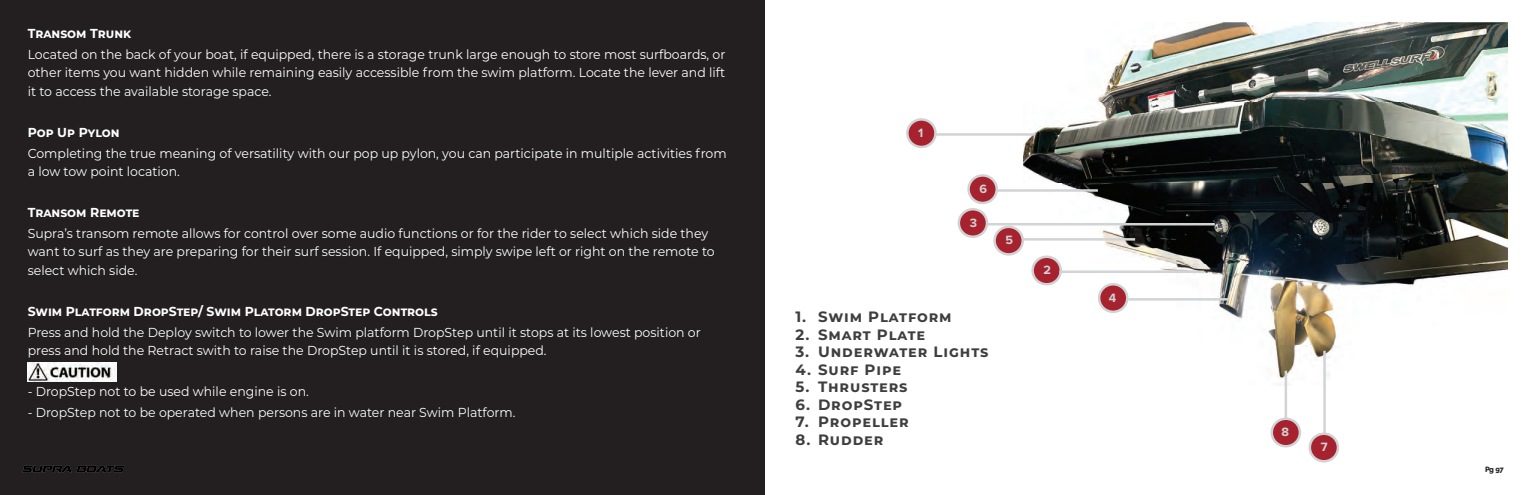
<style>
.page{position:relative;width:1530px;height:495px;background:#fff}
.page>*{position:absolute;margin:0;border:0;box-sizing:border-box;transform-origin:0 0}
.t1{font:700 15px "Montserrat";letter-spacing:.06em;color:#3e3e3f}
.t2{font:13px/18.8px "Montserrat";color:#fff;scale:.96 1}
.t3{font:700 13px "Montserrat";color:#fff;scale:.96 1}
.t4{font:700 12.5px "Proxima Nova";color:#d1d2d4}
.t5{font:800 7.5px "Raleway";color:#231f20}
</style>
<div class="page">
<div style="left:0;top:0;width:765px;height:495px;background:#231f20"></div>
<svg style="left:22px;top:465px;width:102px;height:8px"></svg>
<img style="left:1023px;top:22px;width:485px;height:364px">
<div style="left:907px;top:119px;width:28px;height:28px;background:#a6222f;border-radius:50%"></div>
<div style="left:906px;top:118px;width:31px;height:30px;border:2px solid #d1d2d4;border-radius:50%"></div>
<hr style="left:934px;top:133px;width:101px;height:3px;background:#d1d3d4">
<div style="left:1033px;top:257px;width:28px;height:27px;background:#a6222f;border-radius:50%"></div>
<div style="left:1031px;top:256px;width:31px;height:30px;border:2px solid #d1d2d4;border-radius:50%"></div>
<hr style="left:1059px;top:271px;width:145px;height:2px;background:#d1d3d4">
<hr style="left:981px;top:223px;width:234px;height:2px;background:#d1d3d4">
<div style="left:1099px;top:284px;width:28px;height:28px;background:#a6222f;border-radius:50%"></div>
<div style="left:1098px;top:283px;width:31px;height:30px;border:2px solid #d1d2d4;border-radius:50%"></div>
<div style="left:959px;top:209px;width:28px;height:28px;background:#a6222f;border-radius:50%"></div>
<div style="left:958px;top:208px;width:30px;height:30px;border:2px solid #d1d2d4;border-radius:50%"></div>
<hr style="left:1018px;top:238px;width:117px;height:3px;background:#d1d3d4">
<div style="left:969px;top:175px;width:28px;height:28px;background:#a6222f;border-radius:50%"></div>
<div style="left:967px;top:174px;width:31px;height:30px;border:2px solid #d1d2d4;border-radius:50%"></div>
<div style="left:995px;top:227px;width:28px;height:27px;background:#a6222f;border-radius:50%"></div>
<div style="left:993px;top:226px;width:31px;height:30px;border:2px solid #d1d2d4;border-radius:50%"></div>
<hr style="left:1323px;top:351px;width:3px;height:105px;background:#d1d3d4">
<hr style="left:997px;top:189px;width:101px;height:3px;background:#d1d3d4">
<hr style="left:1285px;top:371px;width:2px;height:49px;background:#d1d3d4">
<div style="left:1272px;top:419px;width:28px;height:27px;background:#a6222f;border-radius:50%"></div>
<div style="left:1271px;top:417px;width:30px;height:31px;border:2px solid #d1d2d4;border-radius:50%"></div>
<div style="left:1310px;top:434px;width:28px;height:27px;background:#a6222f;border-radius:50%"></div>
<div style="left:1309px;top:433px;width:30px;height:30px;border:2px solid #d1d2d4;border-radius:50%"></div>
<hr style="left:1129px;top:298px;width:101px;height:3px;background:#d1d3d4">
<img style="left:28px;top:363px;width:88px;height:18px">
<p class="t3" style="left:28px;top:24px;width:109px">Transom Trunk</p>
<p class="t2" style="left:28px;top:44px;width:728px;text-align:justify">Located on the back of your boat, if equipped, there is a storage trunk large enough to store most surfboards, or other items you want hidden while remaining easily accessible from the swim platform. Locate the lever and lift it to access the available storage space.</p>
<p class="t3" style="left:28px;top:123px;width:97px">Pop Up Pylon</p>
<p class="t2" style="left:28px;top:143px;width:730px">Completing the true meaning of versatility with our pop up pylon, you can participate in multiple activities from a low tow point location.</p>
<p class="t3" style="left:28px;top:203px;width:118px">Transom Remote</p>
<p class="t2" style="left:28px;top:223px;width:717px">Supra’s transom remote allows for control over some audio functions or for the rider to select which side they want to surf as they are preparing for their surf session. If equipped, simply swipe left or right on the remote to select which side.</p>
<p class="t3" style="left:28px;top:302px;width:429px">Swim Platform DropStep/ Swim Platorm DropStep Controls</p>
<p class="t2" style="left:28px;top:322px;width:703px">Press and hold the Deploy switch to lower the Swim platform DropStep until it stops at its lowest position or press and hold the Retract swith to raise the DropStep until it is stored, if equipped.</p>
<p class="t2" style="left:28px;top:382px;width:294px">- DropStep not to be used while engine is on.</p>
<p class="t2" style="left:28px;top:402px;width:509px">- DropStep not to be operated when persons are in water near Swim Platform.</p>
<p class="t4" style="left:918px;top:127px;width:7px">1</p>
<p class="t4" style="left:979px;top:183px;width:9px">6</p>
<p class="t4" style="left:970px;top:217px;width:9px">3</p>
<p class="t4" style="left:1005px;top:234px;width:9px">5</p>
<p class="t1" style="left:796px;top:306px;width:158px">1. Swim Platform</p>
<p class="t1" style="left:796px;top:323px;width:131px">2. Smart Plate</p>
<p class="t1" style="left:796px;top:341px;width:194px">3. Underwater Lights</p>
<p class="t1" style="left:796px;top:358px;width:107px">4. Surf Pipe</p>
<p class="t1" style="left:796px;top:376px;width:114px">5. Thrusters</p>
<p class="t1" style="left:796px;top:393px;width:108px">6. DropStep</p>
<p class="t1" style="left:796px;top:411px;width:115px">7. Propeller</p>
<p class="t1" style="left:796px;top:428px;width:89px">8. Rudder</p>
<p class="t4" style="left:1043px;top:264px;width:9px">2</p>
<p class="t4" style="left:1109px;top:292px;width:9px">4</p>
<p class="t4" style="left:1281px;top:426px;width:9px">8</p>
<p class="t4" style="left:1321px;top:441px;width:8px">7</p>
<p class="t5" style="left:1485px;top:465px;width:20px">Pg 97</p>
</div>
